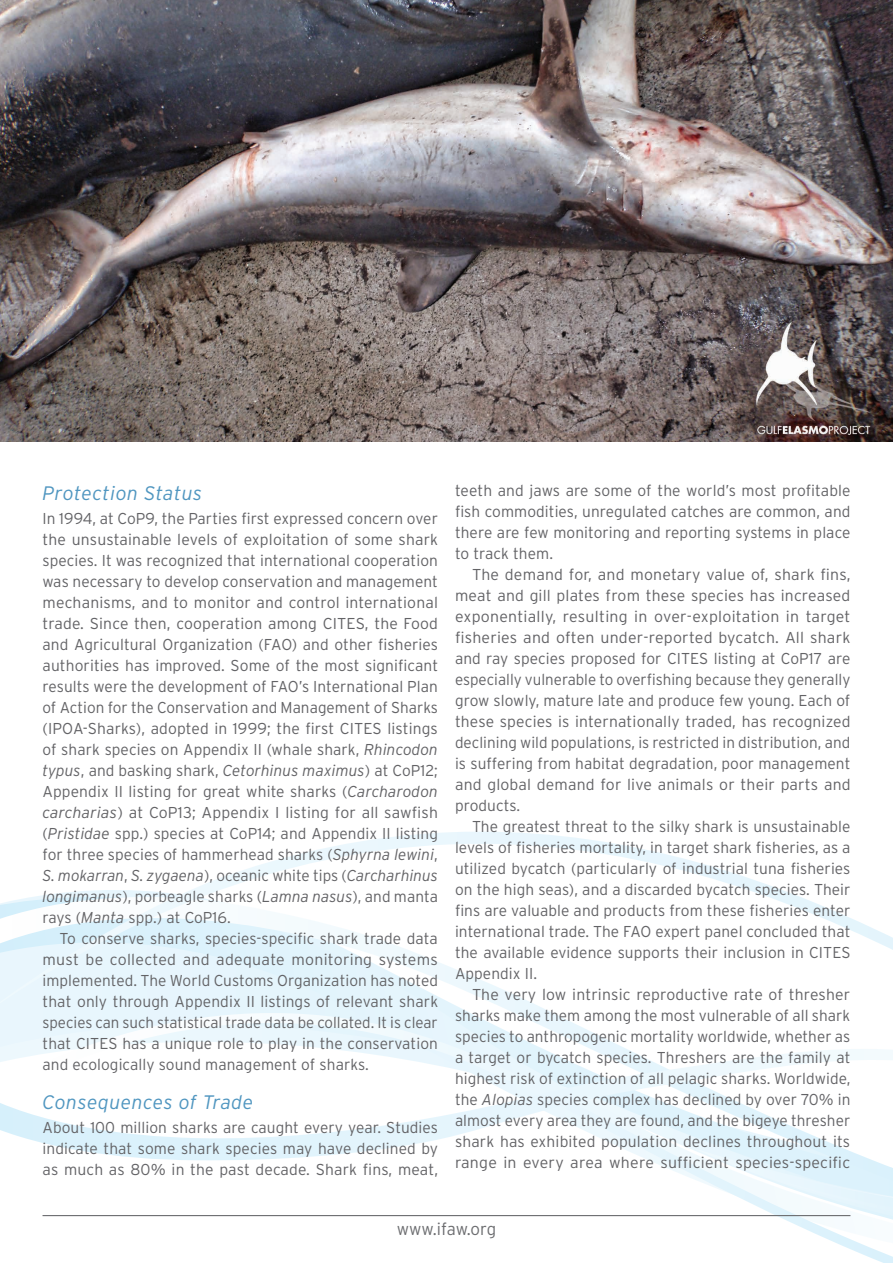
<style>
.page{position:relative;width:893px;height:1263px;background:#fff}
.page>*{position:absolute;margin:0;border:0;box-sizing:border-box;transform-origin:0 0}
.A_HEAD{font:italic 300 19.5px "Interstate";letter-spacing:.025em;color:#5096c0}
.t1{font:300 17.25px "Interstate";letter-spacing:.005em;color:#6c6d70}
.BODY_2ND{font:300 15.75px/21px "Interstate";letter-spacing:.005em;color:#636366;text-align:justify}
.BODY_1ST{font:300 15.75px/21px "Interstate";letter-spacing:.005em;color:#636366;text-align:justify}
.s1{font-style:italic}
</style>
<div class="page">
<svg style="left:0;top:832px;width:695px;height:217px"></svg>
<svg style="left:695px;top:862px;width:198px;height:401px"></svg>
<svg style="left:0;top:1049px;width:893px;height:188px"></svg>
<img style="left:0;top:0;width:893px;height:442px">
<hr style="left:43px;top:1215px;width:807px;height:1px;background:#6c6d70">
<p class="A_HEAD" style="left:43px;top:482px;width:161px">Protection Status</p>
<p class="BODY_1ST" style="left:43px;top:507px;width:397px">In 1994, at CoP9, the Parties first expressed concern over the unsustainable levels of exploitation of some shark species. It was recognized that international cooperation was necessary to develop conservation and management mechanisms, and to monitor and control international trade. Since then, cooperation among CITES, the Food and Agricultural Organization (FAO) and other fisheries authorities has improved. Some of the most significant results were the development of FAO’s International Plan of Action for the Conservation and Management of Sharks (IPOA-Sharks), adopted in 1999; the first CITES listings of shark species on Appendix II (whale shark, <span class="s1">Rhincodon typus</span>, and basking shark, <span class="s1">Cetorhinus maximus</span>) at CoP12; Appendix II listing for great white sharks (<span class="s1">Carcharodon carcharias</span>) at CoP13; Appendix I listing for all sawfish (<span class="s1">Pristidae</span> spp.) species at CoP14; and Appendix II listing for three species of hammerhead sharks (<span class="s1">Sphyrna lewini</span>, <span class="s1">S. mokarran</span>, <span class="s1">S. zygaena</span>), oceanic white tips (<span class="s1">Carcharhinus longimanus</span>), porbeagle sharks (<span class="s1">Lamna nasus</span>), and manta rays (<span class="s1">Manta</span> spp.) at CoP16.</p>
<p class="BODY_2ND" style="left:43px;top:927px;width:397px;text-indent:17px">To conserve sharks, species-specific shark trade data must be collected and adequate monitoring systems implemented. The World Customs Organization has noted that only through Appendix II listings of relevant shark species can such statistical trade data be collated. It is clear that CITES has a unique role to play in the conservation and ecologically sound management of sharks.</p>
<p class="A_HEAD" style="left:43px;top:1091px;width:212px">Consequences of Trade</p>
<p class="BODY_1ST" style="left:43px;top:1117px;width:397px">About 100 million sharks are caught every year. Studies indicate that some shark species may have declined by as much as 80% in the past decade. Shark fins, meat,</p>
<p class="BODY_1ST" style="left:455px;top:480px;width:397px">teeth and jaws are some of the world’s most profitable fish commodities, unregulated catches are common, and there are few monitoring and reporting systems in place to track them.</p>
<p class="BODY_2ND" style="left:455px;top:564px;width:397px;text-indent:17px">The demand for, and monetary value of, shark fins, meat and gill plates from these species has increased exponentially, resulting in over-exploitation in target fisheries and often under-reported bycatch. All shark and ray species proposed for CITES listing at CoP17 are especially vulnerable to overfishing because they generally grow slowly, mature late and produce few young. Each of these species is internationally traded, has recognized declining wild populations, is restricted in distribution, and is suffering from habitat degradation, poor management and global demand for live animals or their parts and products.</p>
<p class="BODY_2ND" style="left:455px;top:816px;width:397px;text-indent:17px">The greatest threat to the silky shark is unsustainable levels of fisheries mortality, in target shark fisheries, as a utilized bycatch (particularly of industrial tuna fisheries on the high seas), and a discarded bycatch species. Their fins are valuable and products from these fisheries enter international trade. The FAO expert panel concluded that the available evidence supports their inclusion in CITES Appendix II.</p>
<p class="BODY_2ND" style="left:455px;top:984px;width:397px;text-indent:17px">The very low intrinsic reproductive rate of thresher sharks make them among the most vulnerable of all shark species to anthropogenic mortality worldwide, whether as a target or bycatch species. Threshers are the family at highest risk of extinction of all pelagic sharks. Worldwide, the <span class="s1">Alopias</span> species complex has declined by over 70% in almost every area they are found, and the bigeye thresher shark has exhibited population declines throughout its range in every area where sufficient species-specific</p>
<p class="t1" style="left:397px;top:1219px;width:101px">www.ifaw.org</p>
</div>
